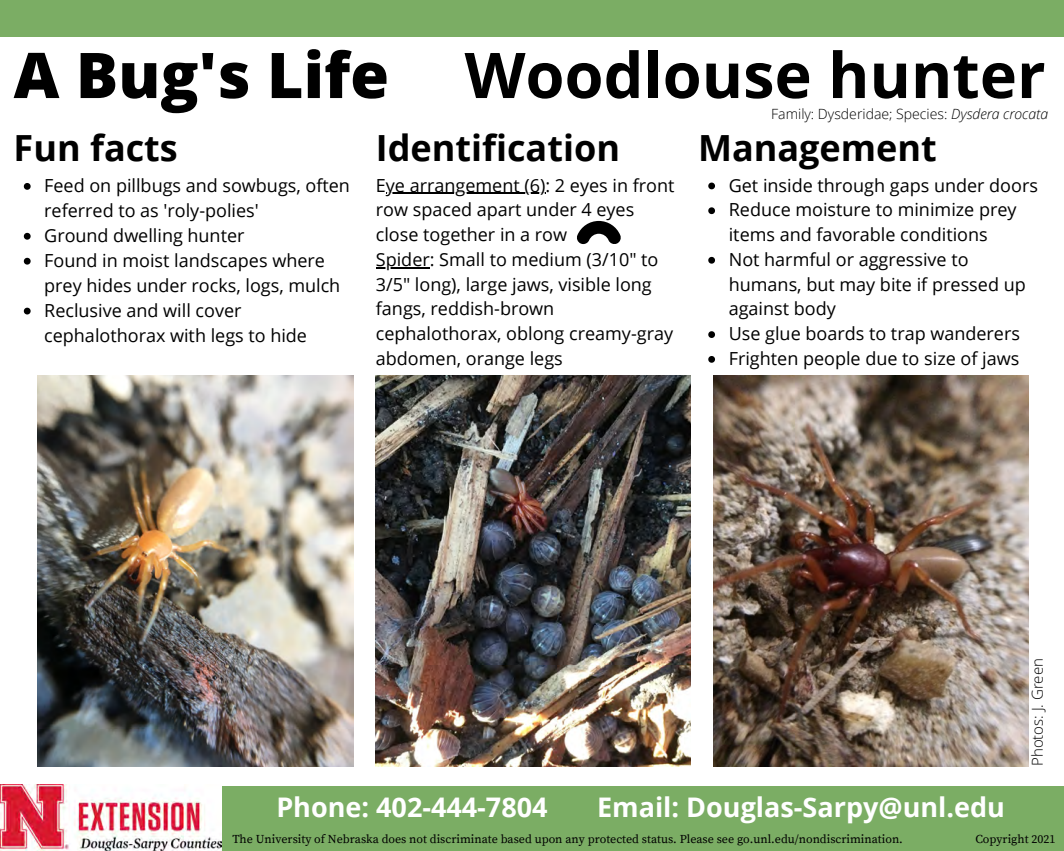
<style>
.page{position:relative;width:1064px;height:851px;background:#fff}
.page>*{position:absolute;margin:0;border:0;box-sizing:border-box;transform-origin:0 0}
.t1{font:700 63px "Open Sans";color:#000}
.t2{font:800 63px "Open Sans";color:#000}
.t3{font:700 36px "Open Sans";color:#000}
.t4{font:700 27px "Open Sans";color:#fff}
.t5{font:18px/24.8px "Open Sans";color:#000}
.t6{font:300 15px "Open Sans";color:#000}
.t7{font:300 14.1px "Open Sans";color:#000}
.t8{font:12px "Source Serif Pro";color:#000}
.s1{font-style:italic}
</style>
<div class="page">
<div style="left:0;top:0;width:1063px;height:36px;background:#7bad64"></div>
<img style="left:375px;top:376px;width:315px;height:390px">
<img style="left:713px;top:376px;width:315px;height:390px">
<img style="left:38px;top:376px;width:315px;height:390px">
<svg style="left:24px;top:183px;width:7px;height:7px"></svg>
<svg style="left:24px;top:233px;width:7px;height:7px"></svg>
<svg style="left:24px;top:258px;width:7px;height:6px"></svg>
<svg style="left:24px;top:308px;width:7px;height:6px"></svg>
<svg style="left:708px;top:182px;width:6px;height:7px"></svg>
<svg style="left:708px;top:207px;width:6px;height:7px"></svg>
<svg style="left:708px;top:257px;width:6px;height:7px"></svg>
<svg style="left:708px;top:331px;width:6px;height:7px"></svg>
<svg style="left:708px;top:356px;width:6px;height:7px"></svg>
<hr style="left:386px;top:193px;width:159px;height:1px;background:#000">
<hr style="left:376px;top:267px;width:54px;height:1px;background:#000">
<div style="left:0;top:786px;width:1063px;height:64px;background:#7bad64"></div>
<img style="left:0;top:784px;width:222px;height:66px">
<svg style="left:577px;top:221px;width:44px;height:24px"></svg>
<p class="t2" style="left:14px;top:31px;width:377px">A Bug's Life</p>
<p class="t1" style="left:464px;top:31px;width:582px">Woodlouse hunter</p>
<p class="t7" style="left:771px;top:104px;width:278px">Family: Dysderidae; Species: <span class="s1">Dysdera crocata</span></p>
<p class="t3" style="left:14px;top:123px;width:166px">Fun facts</p>
<p class="t5" style="left:44px;top:173px;width:307px">Feed on pillbugs and sowbugs, often referred to as 'roly-polies'</p>
<p class="t5" style="left:44px;top:222px;width:202px">Ground dwelling hunter</p>
<p class="t5" style="left:44px;top:247px;width:297px">Found in moist landscapes where prey hides under rocks, logs, mulch</p>
<p class="t5" style="left:44px;top:297px;width:264px">Reclusive and will cover cephalothorax with legs to hide</p>
<p class="t3" style="left:376px;top:123px;width:245px">Identification</p>
<p class="t5" style="left:376px;top:172px;width:300px">Eye arrangement (6): 2 eyes in front row spaced apart under 4 eyes close together in a row</p>
<p class="t5" style="left:376px;top:246px;width:299px">Spider: Small to medium (3/10" to<br>3/5" long), large jaws, visible long fangs, reddish-brown cephalothorax, oblong creamy-gray abdomen, orange legs</p>
<p class="t3" style="left:698px;top:123px;width:240px">Management</p>
<p class="t5" style="left:728px;top:172px;width:310px">Get inside through gaps under doors</p>
<p class="t5" style="left:728px;top:197px;width:289px">Reduce moisture to minimize prey items and favorable conditions</p>
<p class="t5" style="left:728px;top:246px;width:298px">Not harmful or aggressive to humans, but may bite if pressed up against body</p>
<p class="t5" style="left:728px;top:321px;width:293px">Use glue boards to trap wanderers</p>
<p class="t5" style="left:728px;top:345px;width:292px">Frighten people due to size of jaws</p>
<p class="t6" style="left:1026px;top:766px;width:109px;rotate:-90deg">Photos: J. Green</p>
<p class="t4" style="left:276px;top:788px;width:273px">Phone: 402-444-7804</p>
<p class="t4" style="left:597px;top:788px;width:409px">Email: Douglas-Sarpy@unl.edu</p>
<p class="t8" style="left:232px;top:832px;width:671px">The University of Nebraska does not discriminate based upon any protected status. Please see go.unl.edu/nondiscrimination.</p>
<p class="t8" style="left:975px;top:832px;width:81px">Copyright 2021</p>
</div>
